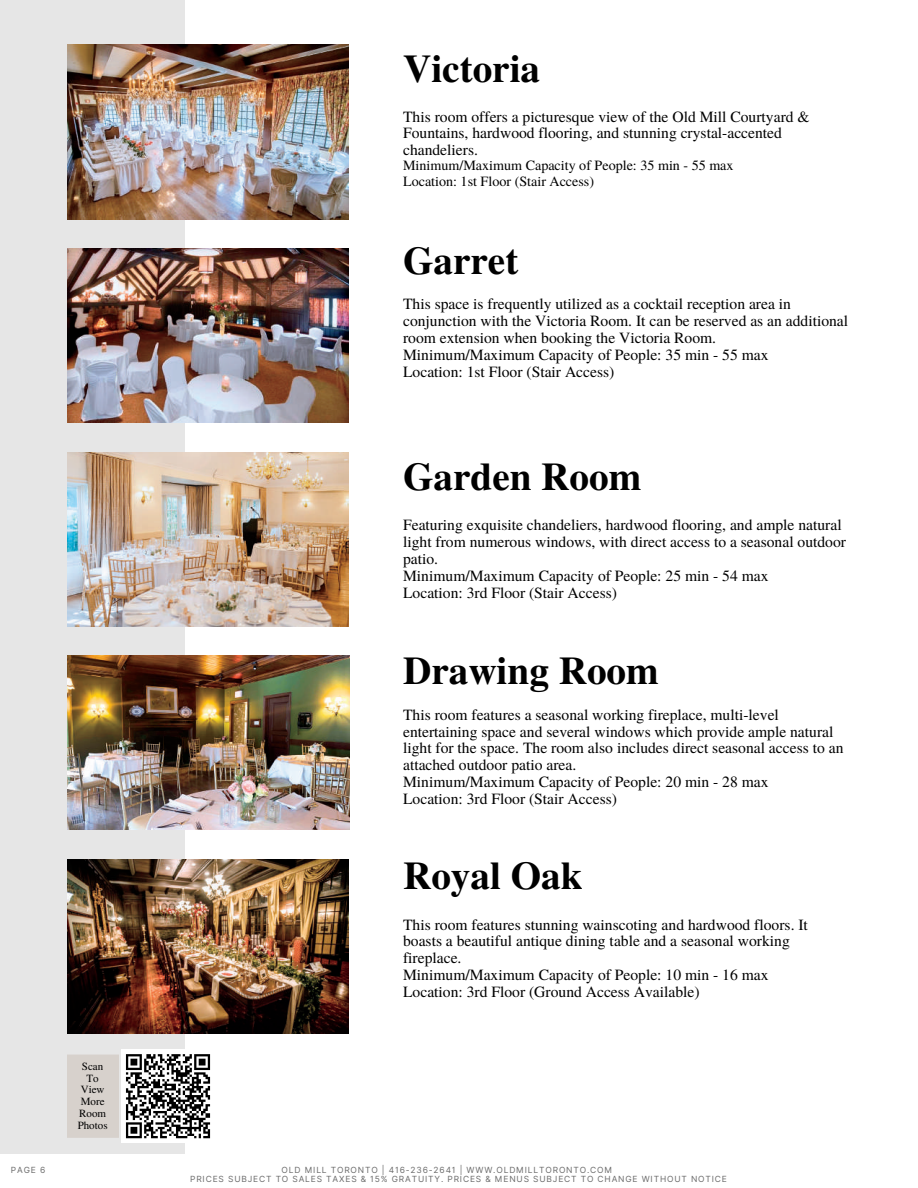
<style>
.page{position:relative;width:918px;height:1188px;background:#fff}
.page>*{position:absolute;margin:0;border:0;box-sizing:border-box;transform-origin:0 0}
.t1{font:700 39.15px "Te X Gyre Termes";color:#000}
.t2{font:15.6px/16.8px "Te X Gyre Termes";color:#000}
.t3{font:14.1px/15.8px "Te X Gyre Termes";color:#000}
.t4{font:10.95px/11.9px "Te X Gyre Termes";color:#000;text-align:center}
.t5{font:8.4px "Inter";letter-spacing:.1em;color:#6a6a6a}
</style>
<div class="page">
<div style="left:0;top:0;width:185px;height:1154px;background:#e6e6e6"></div>
<img style="left:67px;top:44px;width:282px;height:176px">
<img style="left:67px;top:248px;width:282px;height:175px">
<img style="left:67px;top:452px;width:282px;height:174px">
<img style="left:67px;top:859px;width:282px;height:175px">
<img style="left:67px;top:656px;width:282px;height:174px">
<div style="left:121px;top:1050px;width:94px;height:93px;background:#fff"></div>
<svg style="left:125px;top:1054px;width:86px;height:85px"></svg>
<div style="left:67px;top:1055px;width:51px;height:83px;background:#d7d1cc"></div>
<p class="t5" style="left:11px;top:1165px;width:36px">PAGE 6</p>
<p class="t4" style="left:78px;top:1059px;width:31px">Scan<br>To<br>View<br>More<br>Room<br>Photos</p>
<h1 class="t1" style="left:403px;top:39px;width:139px">Victoria</h1>
<p class="t2" style="left:403px;top:107px;width:408px">This room offers a picturesque view of the Old Mill Courtyard &amp;<br>Fountains, hardwood flooring, and stunning crystal-accented chandeliers.</p>
<p class="t3" style="left:403px;top:157px;width:332px">Minimum/Maximum Capacity of People: 35 min - 55 max<br>Location: 1st Floor (Stair Access)</p>
<h1 class="t1" style="left:403px;top:230px;width:117px">Garret</h1>
<p class="t2" style="left:403px;top:295px;width:447px">This space is frequently utilized as a cocktail reception area in conjunction with the Victoria Room. It can be reserved as an additional room extension when booking the Victoria Room.<br>Minimum/Maximum Capacity of People: 35 min - 55 max<br>Location: 1st Floor (Stair Access)</p>
<h1 class="t1" style="left:403px;top:446px;width:240px">Garden Room</h1>
<p class="t2" style="left:403px;top:516px;width:445px">Featuring exquisite chandeliers, hardwood flooring, and ample natural light from numerous windows, with direct access to a seasonal outdoor patio.<br>Minimum/Maximum Capacity of People: 25 min - 54 max<br>Location: 3rd Floor (Stair Access)</p>
<h1 class="t1" style="left:403px;top:641px;width:257px">Drawing Room</h1>
<p class="t2" style="left:403px;top:705px;width:442px">This room features a seasonal working fireplace, multi-level entertaining space and several windows which provide ample natural light for the space. The room also includes direct seasonal access to an attached outdoor patio area.<br>Minimum/Maximum Capacity of People: 20 min - 28 max<br>Location: 3rd Floor (Stair Access)</p>
<h1 class="t1" style="left:403px;top:845px;width:181px">Royal Oak</h1>
<p class="t2" style="left:403px;top:915px;width:406px">This room features stunning wainscoting and hardwood floors. It boasts a beautiful antique dining table and a seasonal working fireplace.<br>Minimum/Maximum Capacity of People: 10 min - 16 max Location: 3rd Floor (Ground Access Available)</p>
<p class="t5" style="left:282px;top:1165px;width:332px">OLD MILL TORONTO | 416-236-2641 | WWW.OLDMILLTORONTO.COM</p>
<p class="t5" style="left:190px;top:1174px;width:538px">PRICES SUBJECT TO SALES TAXES &amp; 15% GRATUITY. PRICES &amp; MENUS SUBJECT TO CHANGE WITHOUT NOTICE</p>
</div>
